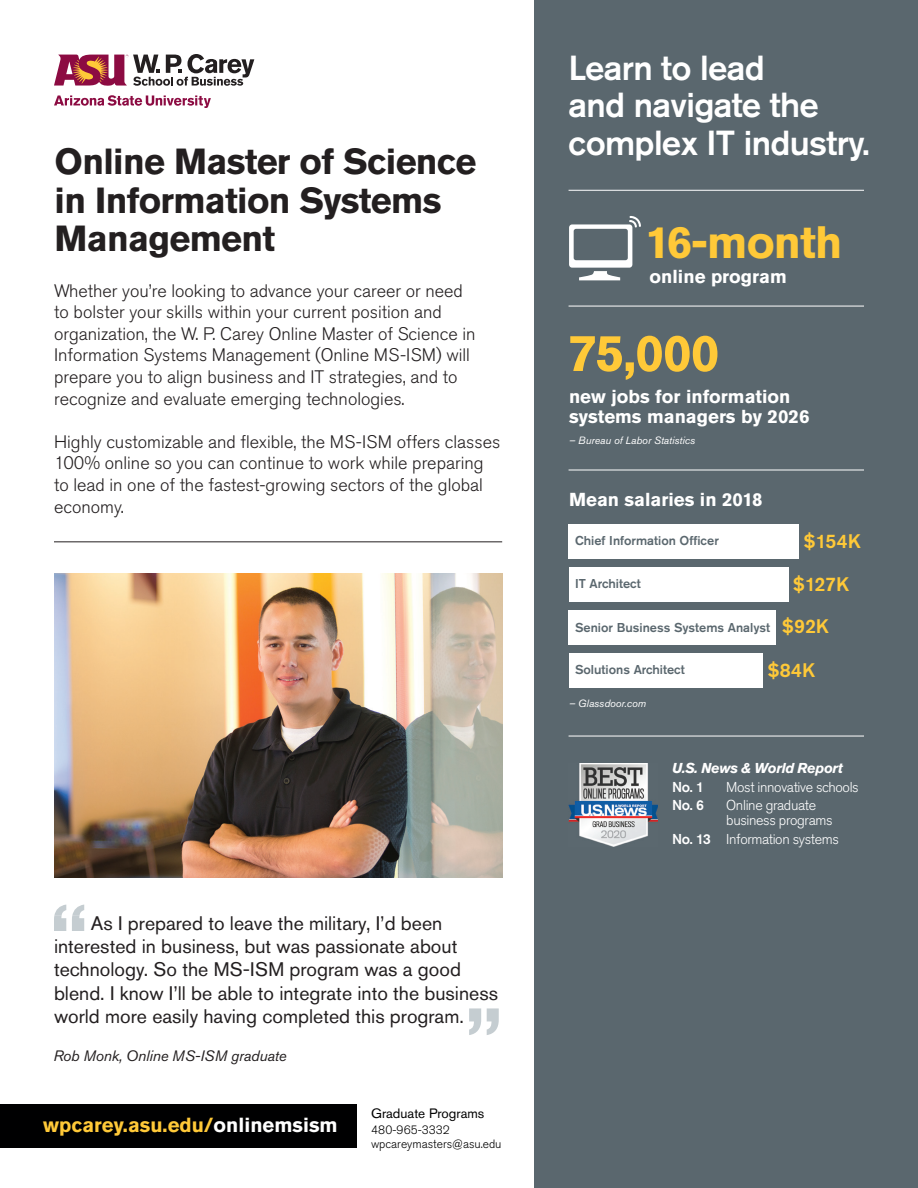
<style>
.page{position:relative;width:918px;height:1188px;background:#fff}
.page>*{position:absolute;margin:0;border:0;box-sizing:border-box;transform-origin:0 0}
.t1{font:700 51.3px "Akzidenz Grotesk Pro";color:#ffc938}
.t2{font:700 45px "Akzidenz Grotesk Pro";letter-spacing:-.02em;color:#ffc938}
.t3{font:700 36px/39px "Akzidenz Grotesk Pro";letter-spacing:-.02em;color:#231f20}
.t4{font:500 34.5px/37.5px "Akzidenz Grotesk Pro";letter-spacing:-.02em;color:#fff}
.t5{font:700 20.25px "Akzidenz Grotesk Pro";color:#ffc938}
.t6{font:19.5px/23.4px "Akzidenz Grotesk Pro";color:#231f20}
.t7{font:19.5px "Akzidenz Grotesk Pro";color:#383a3d}
.t8{font:500 19.5px "Akzidenz Grotesk Pro";color:#ffc938}
.t9{font:700 18.6px/20.2px "Akzidenz Grotesk Pro";color:#fff}
.t10{font:300 18px/21.6px "Akzidenz Grotesk Pro";color:#231f20}
.t11{font:italic 15px "Akzidenz Grotesk Pro";letter-spacing:-.01em;color:#231f20}
.t12{font:300 14.25px/15px "Akzidenz Grotesk Pro";letter-spacing:-.025em;color:#fff}
.t13{font:italic 700 14.25px "Akzidenz Grotesk BE";letter-spacing:-.025em;color:#fff}
.t14{font:500 14.25px "Akzidenz Grotesk Pro";color:#fff}
.t15{font:13.5px "Akzidenz Grotesk Pro";color:#000001}
.t16{font:500 12.75px "Akzidenz Grotesk Pro";color:#5a676e}
.t17{font:300 12px/13.5px "Akzidenz Grotesk Pro";color:#000001}
.t18{font:italic 10.5px "Akzidenz Grotesk Pro";color:#fff}
.s1{color:#fff}
.s2{font-size:19.5px;color:#ffc938}
.s3{font-weight:500}
</style>
<div class="page">
<div style="left:535px;top:0;width:383px;height:1188px;background:#5a676e"></div>
<hr style="left:54px;top:542px;width:448px;height:1px;background:#231f20">
<hr style="left:569px;top:190px;width:295px;height:1px;background:#fff">
<hr style="left:569px;top:306px;width:295px;height:1px;background:#fff">
<hr style="left:569px;top:470px;width:295px;height:1px;background:#fff">
<img style="left:55px;top:574px;width:447px;height:303px">
<svg style="left:54px;top:905px;width:30px;height:26px"></svg>
<svg style="left:469px;top:1008px;width:30px;height:27px"></svg>
<svg style="left:569px;top:216px;width:72px;height:64px"></svg>
<svg style="left:54px;top:95px;width:157px;height:13px"></svg>
<svg style="left:54px;top:54px;width:200px;height:32px"></svg>
<hr style="left:569px;top:736px;width:295px;height:1px;background:#fff">
<img style="left:569px;top:763px;width:89px;height:83px">
<div style="left:569px;top:610px;width:207px;height:35px;background:#fff"></div>
<div style="left:569px;top:567px;width:219px;height:34px;background:#fff"></div>
<div style="left:569px;top:653px;width:193px;height:35px;background:#fff"></div>
<div style="left:569px;top:524px;width:230px;height:34px;background:#fff"></div>
<div style="left:0;top:1104px;width:356px;height:43px;background:#000001"></div>
<h3 class="t3" style="left:55px;top:141px;width:424px">Online Master of Science in Information Systems<br>Management</h3>
<p class="t10" style="left:54px;top:279px;width:423px">Whether you’re looking to advance your career or need to bolster your skills within your current position and organization, the W. P. Carey Online Master of Science in Information Systems Management (Online MS-ISM) will prepare you to align business and IT strategies, and to recognize and evaluate emerging technologies.</p>
<p class="t10" style="left:54px;top:431px;width:448px">Highly customizable and flexible, the MS-ISM offers classes 100% online so you can continue to work while preparing to lead in one of the fastest-growing sectors of the global economy.</p>
<p class="t7" style="left:91px;top:910px;width:353px">As I prepared to leave the military, I’d been</p>
<p class="t6" style="left:54px;top:934px;width:446px">interested in business, but was passionate about technology. So the MS-ISM program was a good blend. I know I’ll be able to integrate into the business world more easily having completed this program.</p>
<p class="t11" style="left:53px;top:1046px;width:235px">Rob Monk, Online MS-ISM graduate</p>
<p class="t5" style="left:43px;top:1111px;width:296px">wpcarey.asu.edu/<span class="s1">onlinemsism</span></p>
<p class="t15" style="left:371px;top:1104px;width:115px">Graduate Programs</p>
<p class="t17" style="left:371px;top:1123px;width:132px">480-965-3332 wpcareymasters@asu.edu</p>
<h3 class="t4" style="left:569px;top:48px;width:303px">Learn to lead<br>and navigate the complex IT industry.</h3>
<h2 class="t2" style="left:645px;top:213px;width:199px">16-month</h2>
<p class="t9" style="left:650px;top:266px;width:139px">online program</p>
<h1 class="t1" style="left:569px;top:320px;width:153px">75,000</h1>
<p class="t9" style="left:569px;top:386px;width:242px">new jobs for information systems managers by 2026</p>
<p class="t18" style="left:569px;top:433px;width:128px">– Bureau of Labor Statistics</p>
<p class="t9" style="left:569px;top:489px;width:195px">Mean salaries in 2018</p>
<p class="t16" style="left:575px;top:532px;width:145px">Chief Information Officer</p>
<p class="t8" style="left:804px;top:528px;width:59px">$154K</p>
<p class="t16" style="left:575px;top:575px;width:67px">IT Architect</p>
<p class="t8" style="left:793px;top:572px;width:58px">$127K</p>
<p class="t16" style="left:575px;top:619px;width:255px">Senior Business Systems Analyst <span class="s2">$92K</span></p>
<p class="t16" style="left:575px;top:661px;width:111px">Solutions Architect</p>
<p class="t8" style="left:768px;top:658px;width:49px">$84K</p>
<p class="t18" style="left:569px;top:696px;width:79px">– Glassdoor.com</p>
<p class="t13" style="left:672px;top:759px;width:172px">U.S. News &amp; World Report</p>
<p class="t14" style="left:672px;top:777px;width:34px">No. 1</p>
<p class="t12" style="left:726px;top:779px;width:134px">Most innovative schools</p>
<p class="t14" style="left:672px;top:796px;width:34px">No. 6</p>
<p class="t12" style="left:726px;top:798px;width:108px">Online graduate business programs</p>
<p class="t12" style="left:672px;top:832px;width:168px"><span class="s3">No. 13</span> Information systems</p>
</div>
